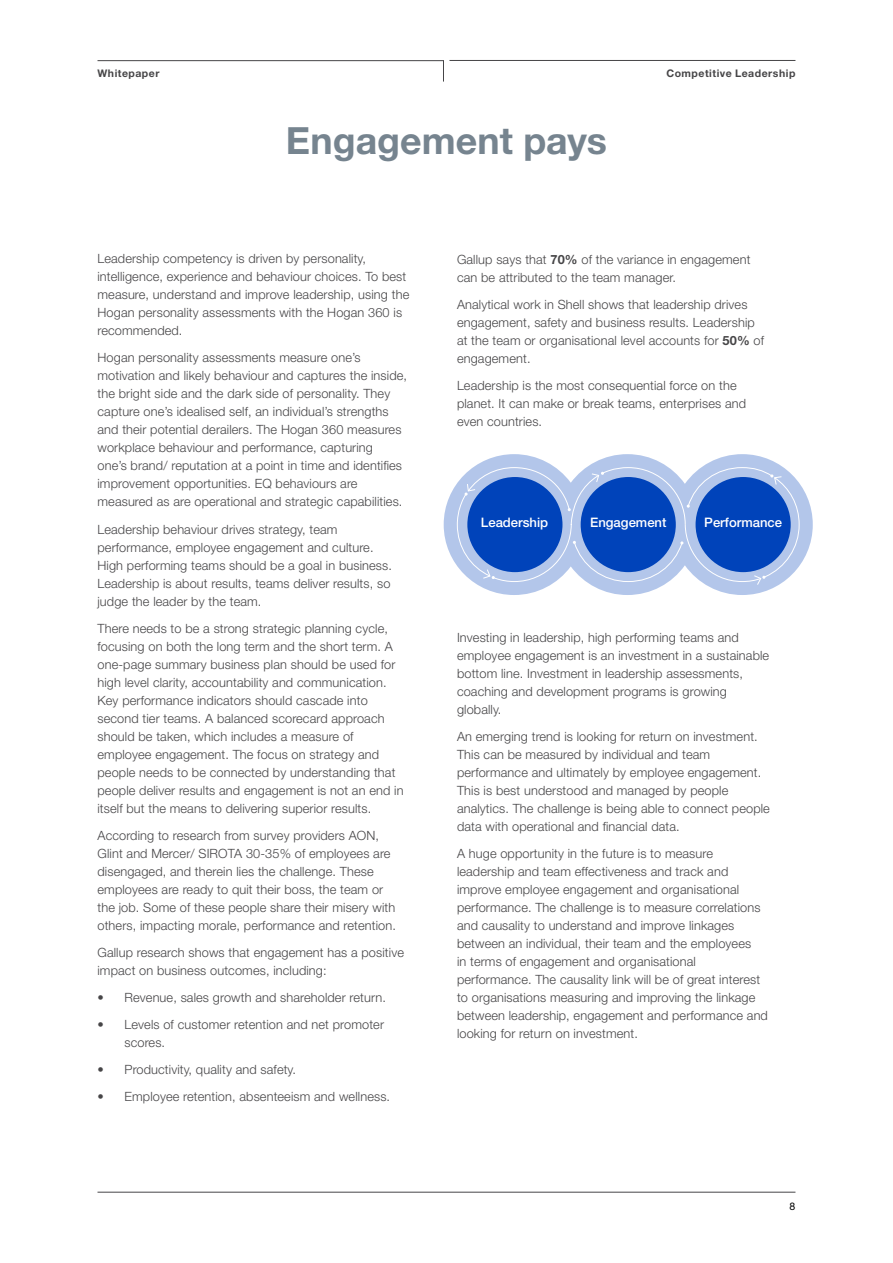
<style>
.page{position:relative;width:893px;height:1263px;background:#fff}
.page>*{position:absolute;margin:0;border:0;box-sizing:border-box;transform-origin:0 0}
.t1{font:700 37.5px "Helvetica Neue LT Std";color:#76848f}
.t2{font:500 13.05px "Helvetica Neue LT Std";color:#fff}
.t3{font:300 12.75px/18px "Helvetica Neue LT Std";letter-spacing:.01em;color:#464547}
.t4{font:700 10.5px "Helvetica Neue LT Std";letter-spacing:.045em;color:#464547}
.t5{font:10.5px "Helvetica Neue LT Std";color:#000}
.s1{font-weight:700}
</style>
<div class="page">
<svg style="left:97px;top:60px;width:347px;height:22px"></svg>
<hr style="left:449px;top:60px;width:346px;height:1px;background:#464547">
<hr style="left:98px;top:1192px;width:697px;height:1px;background:#464547">
<svg style="left:444px;top:484px;width:369px;height:111px"></svg>
<svg style="left:457px;top:454px;width:343px;height:132px;background:#678fd5"></svg>
<p class="t4" style="left:98px;top:67px;width:64px">Whitepaper</p>
<p class="t4" style="left:666px;top:67px;width:130px">Competitive Leadership</p>
<h1 class="t1" style="left:286px;top:118px;width:323px">Engagement pays</h1>
<p class="t3" style="left:98px;top:250px;width:313px">Leadership competency is driven by personality, intelligence, experience and behaviour choices. To best measure, understand and improve leadership, using the Hogan personality assessments with the Hogan 360 is recommended.</p>
<p class="t3" style="left:98px;top:349px;width:311px">Hogan personality assessments measure one’s motivation and likely behaviour and captures the inside, the bright side and the dark side of personality. They capture one’s idealised self, an individual’s strengths and their potential derailers. The Hogan 360 measures workplace behaviour and performance, capturing<br>one’s brand/ reputation at a point in time and identifies improvement opportunities. EQ behaviours are measured as are operational and strategic capabilities.</p>
<p class="t3" style="left:98px;top:520px;width:296px">Leadership behaviour drives strategy, team performance, employee engagement and culture.<br>High performing teams should be a goal in business.<br>Leadership is about results, teams deliver results, so judge the leader by the team.</p>
<p class="t3" style="left:98px;top:619px;width:307px">There needs to be a strong strategic planning cycle, focusing on both the long term and the short term. A one-page summary business plan should be used for high level clarity, accountability and communication.<br>Key performance indicators should cascade into second tier teams. A balanced scorecard approach should be taken, which includes a measure of employee engagement. The focus on strategy and people needs to be connected by understanding that people deliver results and engagement is not an end in itself but the means to delivering superior results.</p>
<p class="t3" style="left:98px;top:826px;width:300px">According to research from survey providers AON, Glint and Mercer/ SIROTA 30-35% of employees are disengaged, and therein lies the challenge. These employees are ready to quit their boss, the team or the job. Some of these people share their misery with others, impacting morale, performance and retention.</p>
<p class="t3" style="left:98px;top:943px;width:308px">Gallup research shows that engagement has a positive impact on business outcomes, including:</p>
<p class="t3" style="left:98px;top:988px;width:290px">• Revenue, sales growth and shareholder return.</p>
<p class="t3" style="left:125px;top:1015px;width:261px;text-indent:-27px">• Levels of customer retention and net promoter scores.</p>
<p class="t3" style="left:98px;top:1060px;width:200px">• Productivity, quality and safety.</p>
<p class="t3" style="left:98px;top:1087px;width:294px">• Employee retention, absenteeism and wellness.</p>
<p class="t3" style="left:457px;top:250px;width:295px">Gallup says that <span class="s1">70%</span> of the variance in engagement can be attributed to the team manager.</p>
<p class="t3" style="left:457px;top:295px;width:309px">Analytical work in Shell shows that leadership drives engagement, safety and business results. Leadership at the team or organisational level accounts for <span class="s1">50%</span> of engagement.</p>
<p class="t3" style="left:457px;top:376px;width:291px">Leadership is the most consequential force on the planet. It can make or break teams, enterprises and even countries.</p>
<p class="t2" style="left:481px;top:515px;width:69px">Leadership</p>
<p class="t2" style="left:590px;top:515px;width:78px">Engagement</p>
<p class="t2" style="left:704px;top:515px;width:79px">Performance</p>
<p class="t3" style="left:457px;top:628px;width:314px">Investing in leadership, high performing teams and employee engagement is an investment in a sustainable bottom line. Investment in leadership assessments, coaching and development programs is growing globally.</p>
<p class="t3" style="left:457px;top:727px;width:314px">An emerging trend is looking for return on investment.<br>This can be measured by individual and team performance and ultimately by employee engagement.<br>This is best understood and managed by people analytics. The challenge is being able to connect people data with operational and financial data.</p>
<p class="t3" style="left:457px;top:844px;width:312px">A huge opportunity in the future is to measure leadership and team effectiveness and track and improve employee engagement and organisational performance. The challenge is to measure correlations and causality to understand and improve linkages between an individual, their team and the employees<br>in terms of engagement and organisational performance. The causality link will be of great interest to organisations measuring and improving the linkage between leadership, engagement and performance and looking for return on investment.</p>
<p class="t5" style="left:790px;top:1200px;width:7px">8</p>
</div>
